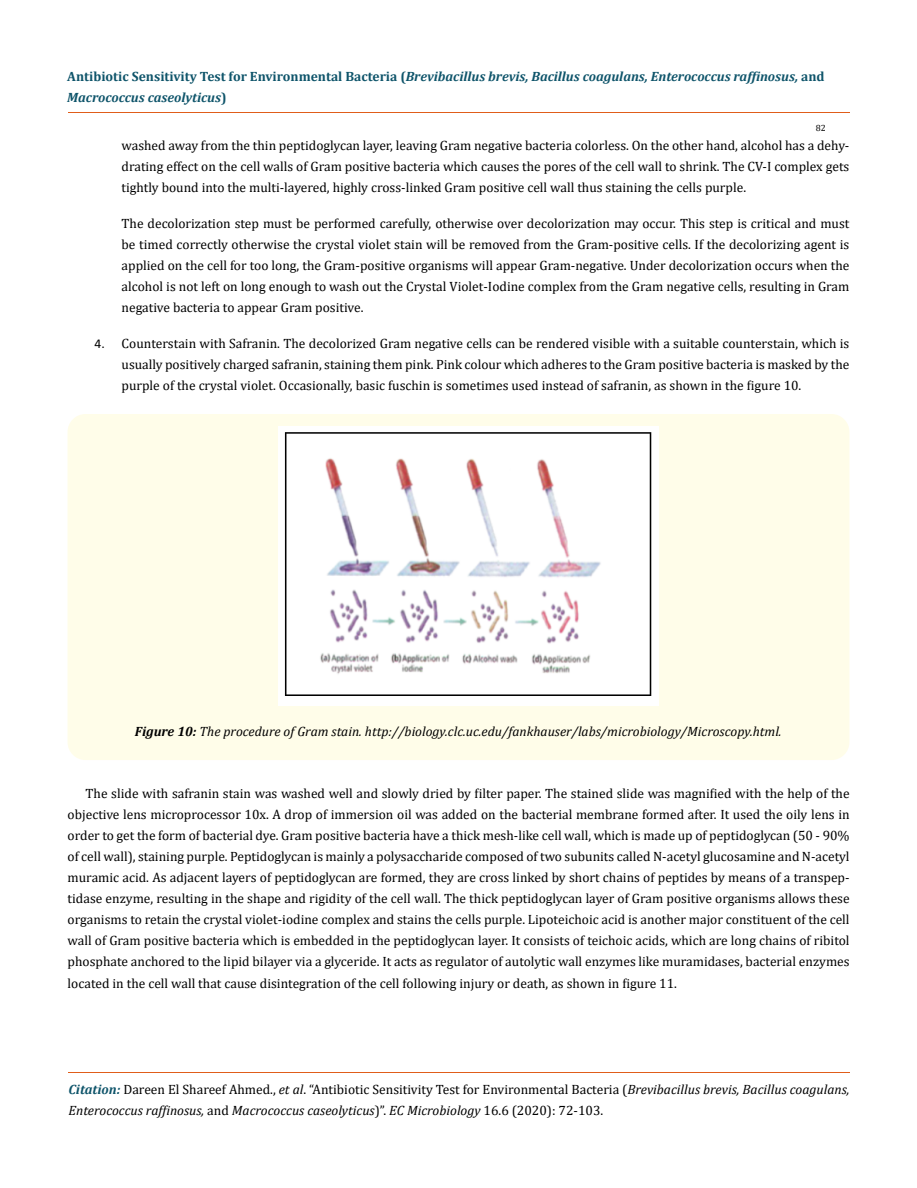
<style>
.page{position:relative;width:917px;height:1188px;background:#fff}
.page>*{position:absolute;margin:0;border:0;box-sizing:border-box;transform-origin:0 0}
.t1{font:13.5px/21px "Cambria";color:#000;text-align:justify}
.t2{font:italic 13.5px/21px "Cambria";color:#000}
.t3{font:italic 700 13.5px/21px "Cambria";color:#0e546a}
.t4{font:9px "Cambria";color:#000}
.s1{font-style:normal}
.s2{font-family:"Calibri"}
.s3{font-weight:700}
.s4{font-weight:700;color:#0e546a}
</style>
<div class="page">
<hr style="left:68px;top:112px;width:781px;height:1px;background:#e05d1a">
<hr style="left:68px;top:1072px;width:781px;height:1px;background:#e05d1a">
<div style="left:68px;top:414px;width:781px;height:346px;background:#fffde9;border-radius:18px"></div>
<img style="left:279px;top:426px;width:379px;height:280px">
<p class="t3" style="left:67px;top:66px;width:758px"><span class="s1">Antibiotic Sensitivity Test for Environmental Bacteria (</span>Brevibacillus brevis, Bacillus coagulans, Enterococcus raffinosus, <span class="s1">and<br></span>Macrococcus caseolyticus<span class="s1">)</span></p>
<p class="t4" style="left:816px;top:123px;width:11px">82</p>
<p class="t1" style="left:122px;top:135px;width:729px">washed away from the thin peptidoglycan layer, leaving Gram negative bacteria colorless. On the other hand, alcohol has a dehy&shy;drating effect on the cell walls of Gram positive bacteria which causes the pores of the cell wall to shrink. The CV-I complex gets tightly bound into the multi-layered, highly cross-linked Gram positive cell wall thus staining the cells purple.</p>
<p class="t1" style="left:122px;top:213px;width:729px">The decolorization step must be performed carefully, otherwise over decolorization may occur. This step is critical and must be timed correctly otherwise the crystal violet stain will be removed from the Gram-positive cells. If the decolorizing agent is applied on the cell for too long, the Gram-positive organisms will appear Gram-negative. Under decolorization occurs when the alcohol is not left on long enough to wash out the Crystal Violet-Iodine complex from the Gram negative cells, resulting in Gram negative bacteria to appear Gram positive.</p>
<p class="t1" style="left:122px;top:333px;width:729px;text-indent:-27px"><span class="s2">4.</span> Counterstain with Safranin. The decolorized Gram negative cells can be rendered visible with a suitable counterstain, which is usually positively charged safranin, staining them pink. Pink colour which adheres to the Gram positive bacteria is masked by the purple of the crystal violet. Occasionally, basic fuschin is sometimes used instead of safranin, as shown in the figure 10.</p>
<p class="t2" style="left:135px;top:720px;width:648px"><span class="s3">Figure 10:</span> The procedure of Gram stain. http://biology.clc.uc.edu/fankhauser/labs/microbiology/Microscopy.html.</p>
<p class="t1" style="left:68px;top:783px;width:783px;text-indent:18px">The slide with safranin stain was washed well and slowly dried by filter paper. The stained slide was magnified with the help of the objective lens microprocessor 10x. A drop of immersion oil was added on the bacterial membrane formed after. It used the oily lens in order to get the form of bacterial dye. Gram positive bacteria have a thick mesh-like cell wall, which is made up of peptidoglycan (50 - 90% of cell wall), staining purple. Peptidoglycan is mainly a polysaccharide composed of two subunits called N-acetyl glucosamine and N-acetyl muramic acid. As adjacent layers of peptidoglycan are formed, they are cross linked by short chains of peptides by means of a transpep&shy;tidase enzyme, resulting in the shape and rigidity of the cell wall. The thick peptidoglycan layer of Gram positive organisms allows these organisms to retain the crystal violet-iodine complex and stains the cells purple. Lipoteichoic acid is another major constituent of the cell wall of Gram positive bacteria which is embedded in the peptidoglycan layer. It consists of teichoic acids, which are long chains of ribitol phosphate anchored to the lipid bilayer via a glyceride. It acts as regulator of autolytic wall enzymes like muramidases, bacterial enzymes located in the cell wall that cause disintegration of the cell following injury or death, as shown in figure 11.</p>
<p class="t2" style="left:68px;top:1078px;width:782px"><span class="s4">Citation:</span> <span class="s1">Dareen El Shareef Ahmed.,</span> et al<span class="s1">. “Antibiotic Sensitivity Test for Environmental Bacteria (</span>Brevibacillus brevis, Bacillus coagulans,<br>Enterococcus raffinosus, <span class="s1">and</span> Macrococcus caseolyticus<span class="s1">)”.</span> EC Microbiology <span class="s1">16.6 (2020): 72-103.</span></p>
</div>
